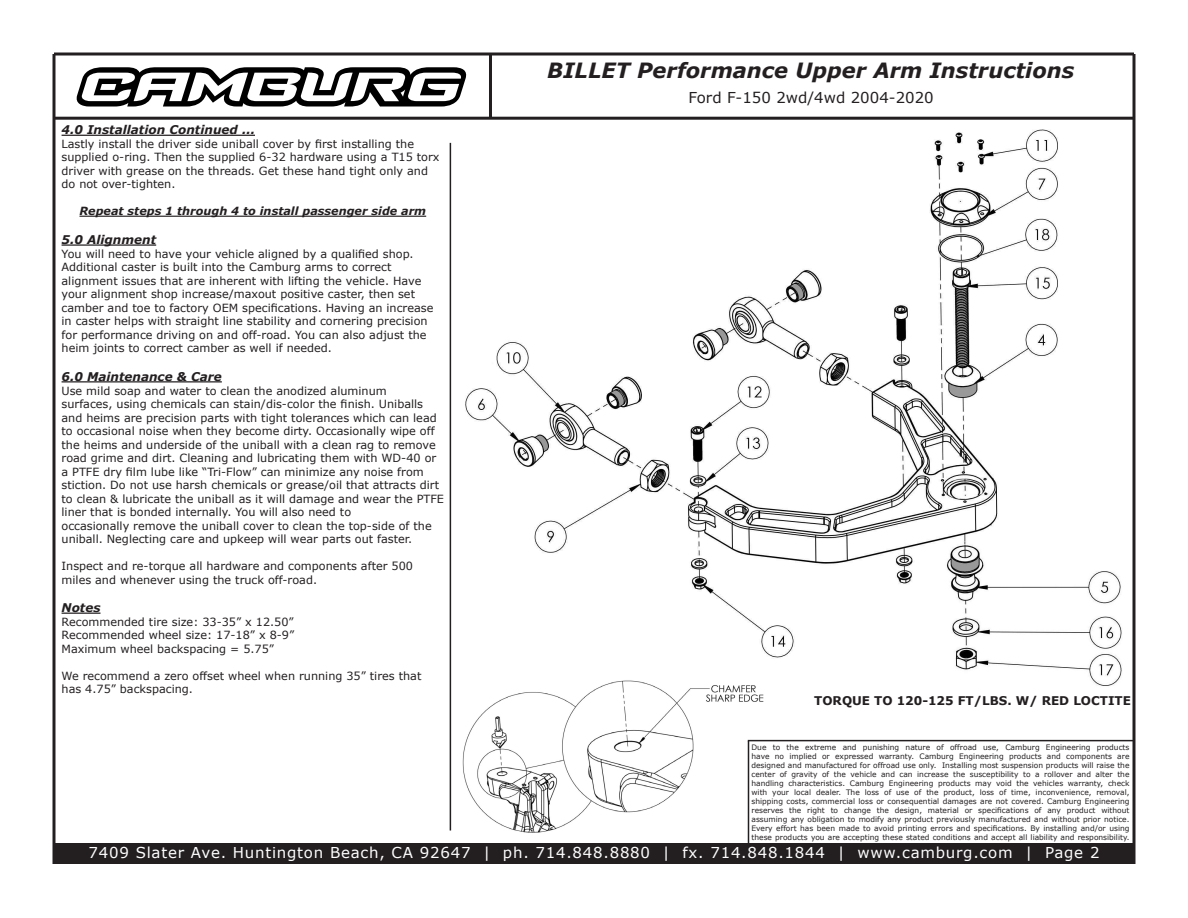
<style>
.page{position:relative;width:1188px;height:918px;background:#fff}
.page>*{position:absolute;margin:0;border:0;box-sizing:border-box;transform-origin:0 0}
.t1{font:italic 700 21px "Verdana";color:#231f20}
.t2{font:15px "Verdana";letter-spacing:.05em;color:#fff}
.t3{font:15px "Verdana";color:#231f20}
.t4{font:italic 700 12px "Verdana";color:#231f20}
.t5{font:700 12px "Verdana";color:#231f20}
.t6{font:11.25px/13.5px "Verdana";color:#231f20}
.t7{font:italic 700 11.25px "Verdana";color:#231f20}
.t8{font:7.5px/9px "Verdana";color:#231f20;text-align:justify}
</style>
<div class="page">
<div style="left:54px;top:844px;width:1080px;height:20px;background:#231f20"></div>
<svg style="left:76px;top:67px;width:391px;height:39px"></svg>
<hr style="left:54px;top:117px;width:1080px;height:3px;background:#231f20">
<hr style="left:489px;top:54px;width:3px;height:64px;background:#231f20">
<svg style="left:52px;top:54px;width:4px;height:810px;background:#585556"></svg>
<svg style="left:54px;top:52px;width:1080px;height:4px;background:#595657"></svg>
<svg style="left:1132px;top:54px;width:4px;height:810px;background:#585556"></svg>
<img style="left:465px;top:129px;width:657px;height:557px">
<img style="left:462px;top:669px;width:307px;height:168px">
<hr style="left:748px;top:741px;width:1px;height:103px;background:#231f20">
<hr style="left:748px;top:740px;width:386px;height:1px;background:#231f20">
<hr style="left:62px;top:135px;width:193px;height:1px;background:#231f20">
<hr style="left:79px;top:216px;width:347px;height:1px;background:#231f20">
<hr style="left:62px;top:244px;width:94px;height:2px;background:#231f20">
<hr style="left:62px;top:381px;width:160px;height:1px;background:#231f20">
<hr style="left:62px;top:613px;width:39px;height:1px;background:#231f20">
<hr style="left:450px;top:143px;width:1px;height:688px;background:#231f20">
<p class="t4" style="left:62px;top:122px;width:195px">4.0 Installation Continued ...</p>
<p class="t6" style="left:62px;top:137px;width:380px">Lastly install the driver side uniball cover by first installing the supplied o-ring. Then the supplied 6-32 hardware using a T15 torx driver with grease on the threads. Get these hand tight only and do not over-tighten.</p>
<p class="t7" style="left:80px;top:204px;width:348px">Repeat steps 1 through 4 to install passenger side arm</p>
<p class="t4" style="left:62px;top:232px;width:96px">5.0 Alignment</p>
<p class="t6" style="left:62px;top:247px;width:373px">You will need to have your vehicle aligned by a qualified shop.<br>Additional caster is built into the Camburg arms to correct alignment issues that are inherent with lifting the vehicle. Have your alignment shop increase/maxout positive caster, then set camber and toe to factory OEM specifications. Having an increase in caster helps with straight line stability and cornering precision for performance driving on and off-road. You can also adjust the heim joints to correct camber as well if needed.</p>
<p class="t4" style="left:62px;top:369px;width:162px">6.0 Maintenance &amp; Care</p>
<p class="t6" style="left:62px;top:383px;width:384px">Use mild soap and water to clean the anodized aluminum<br>surfaces, using chemicals can stain/dis-color the finish. Uniballs and heims are precision parts with tight tolerances which can lead to occasional noise when they become dirty. Occasionally wipe off the heims and underside of the uniball with a clean rag to remove road grime and dirt. Cleaning and lubricating them with WD-40 or a PTFE dry film lube like “Tri-Flow” can minimize any noise from stiction. Do not use harsh chemicals or grease/oil that attracts dirt to clean &amp; lubricate the uniball as it will damage and wear the PTFE liner that is bonded internally. You will also need to<br>occasionally remove the uniball cover to clean the top-side of the uniball. Neglecting care and upkeep will wear parts out faster.</p>
<p class="t6" style="left:62px;top:559px;width:353px">Inspect and re-torque all hardware and components after 500 miles and whenever using the truck off-road.</p>
<p class="t4" style="left:62px;top:600px;width:40px">Notes</p>
<p class="t6" style="left:62px;top:615px;width:234px;text-align:justify">Recommended tire size: 33-35” x 12.50” Recommended wheel size: 17-18” x 8-9” Maximum wheel backspacing = 5.75”</p>
<p class="t6" style="left:62px;top:669px;width:361px">We recommend a zero offset wheel when running 35” tires that has 4.75” backspacing.</p>
<h1 class="t1" style="left:547px;top:56px;width:529px">BILLET Performance Upper Arm Instructions</h1>
<h2 class="t3" style="left:689px;top:88px;width:247px">Ford F-150 2wd/4wd 2004-2020</h2>
<p class="t5" style="left:814px;top:693px;width:318px">TORQUE TO 120-125 FT/LBS. W/ RED LOCTITE</p>
<p class="t8" style="left:752px;top:742px;width:380px">Due to the extreme and punishing nature of offroad use, Camburg Engineering products have no implied or expressed warranty. Camburg Engineering products and components are designed and manufactured for offroad use only. Installing most suspension products will raise the center of gravity of the vehicle and can increase the susceptibility to a rollover and alter the handling characteristics. Camburg Engineering products may void the vehicles warranty, check with your local dealer. The loss of use of the product, loss of time, inconvenience, removal, shipping costs, commercial loss or consequential damages are not covered. Camburg Engineering reserves the right to change the design, material or specifications of any product without assuming any obligation to modify any product previously manufactured and without prior notice.<br>Every effort has been made to avoid printing errors and specifications. By installing and/or using these products you are accepting these stated conditions and accept all liability and responsibility.</p>
<h2 class="t2" style="left:89px;top:843px;width:1013px">7409 Slater Ave. Huntington Beach, CA 92647 | ph. 714.848.8880 | fx. 714.848.1844 | www.camburg.com | Page 2</h2>
</div>
